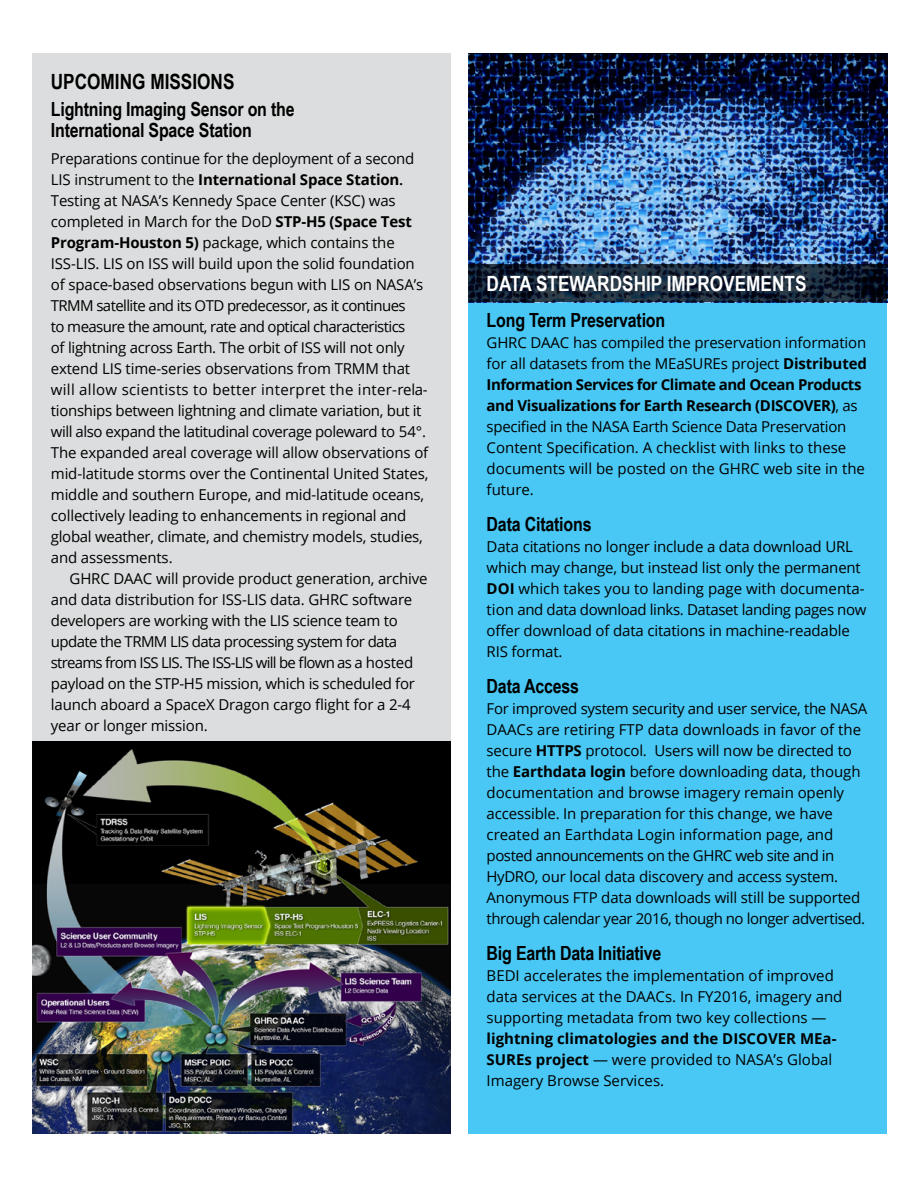
<style>
.page{position:relative;width:918px;height:1188px;background:#fff}
.page>*{position:absolute;margin:0;border:0;box-sizing:border-box;transform-origin:0 0}
.t1{font:700 21px "Arial Narrow";color:#fff}
.t2{font:700 21px "Arial Narrow";color:#000}
.t3{font:700 19.5px/21px "Arial Narrow";letter-spacing:-.01em;color:#000}
.t4{font:15px/21px "Open Sans";letter-spacing:-.01em;color:#000}
.t5{font:700 15px/21px "Open Sans";color:#000}
.s1{font-weight:700}
.s2{font-weight:600}
.s3{font-weight:400}
</style>
<div class="page">
<div style="left:32px;top:53px;width:419px;height:1081px;background:#dcddde"></div>
<div style="left:469px;top:54px;width:418px;height:1080px;background:#49c8f5"></div>
<img style="left:469px;top:54px;width:418px;height:210px">
<svg style="left:469px;top:264px;width:418px;height:38px;background:#152334"></svg>
<img style="left:33px;top:742px;width:418px;height:392px">
<h1 class="t2" style="left:51px;top:65px;width:185px">Upcoming Missions</h1>
<h2 class="t3" style="left:51px;top:97px;width:245px">Lightning Imaging Sensor on the<br>International Space Station</h2>
<p class="t4" style="left:51px;top:147px;width:379px">Preparations continue for the deployment of a second LIS instrument to the <span class="s1">International Space Station</span><span class="s2">.<br></span>Testing at NASA’s Kennedy Space Center (KSC) was completed in March for the DoD <span class="s1">STP-H5 (Space Test Program-Houston 5)</span> package, which contains the ISS-LIS. LIS on ISS will build upon the solid foundation of space-based observations begun with LIS on NASA’s TRMM satellite and its OTD predecessor, as it continues<br>to measure the amount, rate and optical characteristics<br>of lightning across Earth. The orbit of ISS will not only extend LIS time-series observations from TRMM that will allow scientists to better interpret the inter-rela&shy;tionships between lightning and climate variation, but it will also expand the latitudinal coverage poleward to 54°.<br>The expanded areal coverage will allow observations of mid-latitude storms over the Continental United States, middle and southern Europe, and mid-latitude oceans, collectively leading to enhancements in regional and global weather, climate, and chemistry models, studies, and assessments.</p>
<p class="t4" style="left:51px;top:567px;width:378px;text-indent:19px">GHRC DAAC will provide product generation, archive and data distribution for ISS-LIS data. GHRC software developers are working with the LIS science team to update the TRMM LIS data processing system for data streams from ISS LIS. The ISS-LIS will be flown as a hosted payload on the STP-H5 mission, which is scheduled for launch aboard a SpaceX Dragon cargo flight for a 2-4 year or longer mission.</p>
<h1 class="t1" style="left:487px;top:267px;width:321px">Data Stewardship Im provements</h1>
<h2 class="t3" style="left:487px;top:308px;width:180px">Long Term Preservation</h2>
<p class="t4" style="left:487px;top:331px;width:382px">GHRC DAAC has compiled the preservation information for all datasets from the MEaSUREs project <span class="s1">Distributed Information Services for Climate and Ocean Products and Visualizations for Earth Research (DISCOVER)</span>, as specified in the NASA Earth Science Data Preservation Content Specification. A checklist with links to these documents will be posted on the GHRC web site in the future.</p>
<h2 class="t3" style="left:487px;top:512px;width:106px">Data Citations</h2>
<p class="t4" style="left:487px;top:535px;width:381px">Data citations no longer include a data download URL which may change, but instead list only the permanent <span class="s1">DOI</span> which takes you to landing page with documenta&shy;tion and data download links. Dataset landing pages now offer download of data citations in machine-readable RIS format.</p>
<h2 class="t3" style="left:487px;top:674px;width:94px">Data Access</h2>
<p class="t4" style="left:487px;top:697px;width:382px">For improved system security and user service, the NASA DAACs are retiring FTP data downloads in favor of the secure <span class="s1">HTTPS</span> protocol. Users will now be directed to the <span class="s1">Earthdata login</span> before downloading data, though documentation and browse imagery remain openly accessible. In preparation for this change, we have created an Earthdata Login information page, and posted announcements on the GHRC web site and in HyDRO, our local data discovery and access system.<br>Anonymous FTP data downloads will still be supported through calendar year 2016, though no longer advertised.</p>
<h2 class="t3" style="left:487px;top:941px;width:176px">Big Earth Data Initiative</h2>
<p class="t4" style="left:487px;top:964px;width:357px">BEDI accelerates the implementation of improved data services at the DAACs. In FY2016, imagery and supporting metadata from two key collections —</p>
<p class="t5" style="left:487px;top:1027px;width:351px">lightning climatologies and the DISCOVER MEa-<br>SUREs project <span class="s3">— were provided to NASA’s Global<br>Imagery Browse Services.</span></p>
</div>
